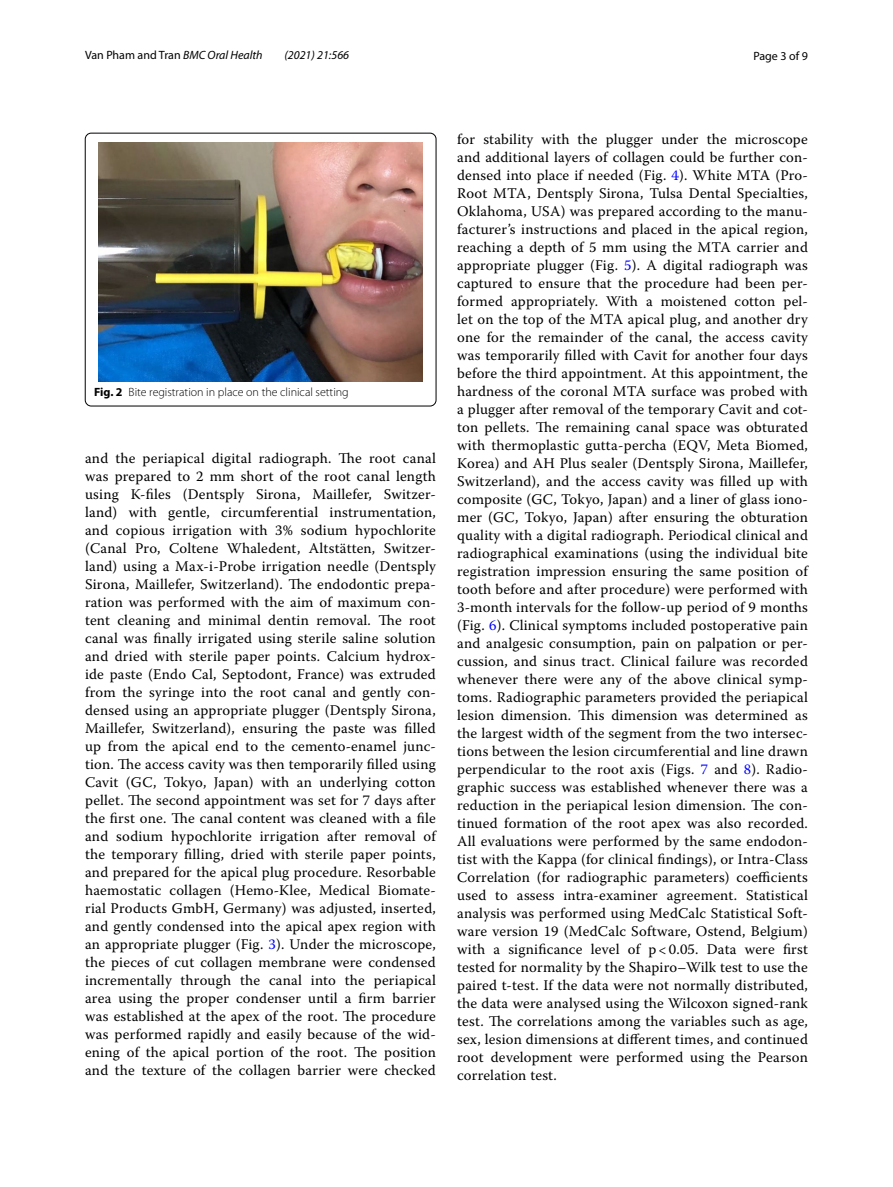
<style>
.page{position:relative;width:893px;height:1187px;background:#fff}
.page>*{position:absolute;margin:0;border:0;box-sizing:border-box;transform-origin:0 0}
.t1{font:14.7px/18px "Warnock Pro";letter-spacing:.015em;color:#000;text-align:justify}
.t2{font:300 12px "Myriad Pro";color:#000}
.t3{font:12px "Myriad Pro";color:#000}
.t4{font:italic 12px "Myriad Pro";color:#000}
.s1{font-style:italic}
.s2{font-weight:700}
.s3{color:#00f}
</style>
<div class="page">
<img style="left:99px;top:142px;width:323px;height:239px">
<div style="left:85px;top:133px;width:351px;height:273px;border:1px solid #000;border-radius:6px"></div>
<p class="t3" style="left:85px;top:48px;width:179px">Van Pham and Tran <span class="s1">BMC Oral Health</span></p>
<p class="t4" style="left:284px;top:48px;width:66px">(2021) 21:566</p>
<p class="t3" style="left:753px;top:48px;width:56px">Page 3 of 9</p>
<p class="t2" style="left:94px;top:386px;width:256px"><span class="s2">Fig. 2</span> Bite registration in place on the clinical setting</p>
<p class="t1" style="left:85px;top:448px;width:352px">and the periapical digital radiograph. The root canal was prepared to 2 mm short of the root canal length using K-files (Dentsply Sirona, Maillefer, Switzer&shy;land) with gentle, circumferential instrumentation, and copious irrigation with 3% sodium hypochlorite (Canal Pro, Coltene Whaledent, Altstätten, Switzer&shy;land) using a Max-i-Probe irrigation needle (Dentsply Sirona, Maillefer, Switzerland). The endodontic prepa&shy;ration was performed with the aim of maximum con&shy;tent cleaning and minimal dentin removal. The root canal was finally irrigated using sterile saline solution and dried with sterile paper points. Calcium hydrox&shy;ide paste (Endo Cal, Septodont, France) was extruded from the syringe into the root canal and gently con&shy;densed using an appropriate plugger (Dentsply Sirona, Maillefer, Switzerland), ensuring the paste was filled up from the apical end to the cemento-enamel junc&shy;tion. The access cavity was then temporarily filled using Cavit (GC, Tokyo, Japan) with an underlying cotton pellet. The second appointment was set for 7 days after the first one. The canal content was cleaned with a file and sodium hypochlorite irrigation after removal of the temporary filling, dried with sterile paper points, and prepared for the apical plug procedure. Resorbable haemostatic collagen (Hemo-Klee, Medical Biomate&shy;rial Products GmbH, Germany) was adjusted, inserted, and gently condensed into the apical apex region with an appropriate plugger (Fig. <span class="s3">3</span>). Under the microscope, the pieces of cut collagen membrane were condensed incrementally through the canal into the periapical area using the proper condenser until a firm barrier was established at the apex of the root. The procedure was performed rapidly and easily because of the wid&shy;ening of the apical portion of the root. The position and the texture of the collagen barrier were checked</p>
<p class="t1" style="left:457px;top:130px;width:352px">for stability with the plugger under the microscope and additional layers of collagen could be further con&shy;densed into place if needed (Fig. <span class="s3">4</span>). White MTA (Pro-Root MTA, Dentsply Sirona, Tulsa Dental Specialties, Oklahoma, USA) was prepared according to the manu&shy;facturer’s instructions and placed in the apical region, reaching a depth of 5 mm using the MTA carrier and appropriate plugger (Fig. <span class="s3">5</span>). A digital radiograph was captured to ensure that the procedure had been per&shy;formed appropriately. With a moistened cotton pel&shy;let on the top of the MTA apical plug, and another dry one for the remainder of the canal, the access cavity was temporarily filled with Cavit for another four days before the third appointment. At this appointment, the hardness of the coronal MTA surface was probed with a plugger after removal of the temporary Cavit and cot&shy;ton pellets. The remaining canal space was obturated with thermoplastic gutta-percha (EQV, Meta Biomed, Korea) and AH Plus sealer (Dentsply Sirona, Maillefer, Switzerland), and the access cavity was filled up with composite (GC, Tokyo, Japan) and a liner of glass iono&shy;mer (GC, Tokyo, Japan) after ensuring the obturation quality with a digital radiograph. Periodical clinical and radiographical examinations (using the individual bite registration impression ensuring the same position of tooth before and after procedure) were performed with 3-month intervals for the follow-up period of 9 months (Fig. <span class="s3">6</span>). Clinical symptoms included postoperative pain and analgesic consumption, pain on palpation or per&shy;cussion, and sinus tract. Clinical failure was recorded whenever there were any of the above clinical symp&shy;toms. Radiographic parameters provided the periapical lesion dimension. This dimension was determined as the largest width of the segment from the two intersec&shy;tions between the lesion circumferential and line drawn perpendicular to the root axis (Figs. <span class="s3">7</span> and <span class="s3">8</span>). Radio&shy;graphic success was established whenever there was a reduction in the periapical lesion dimension. The con&shy;tinued formation of the root apex was also recorded.<br>All evaluations were performed by the same endodon&shy;tist with the Kappa (for clinical findings), or Intra-Class Correlation (for radiographic parameters) coefficients used to assess intra-examiner agreement. Statistical analysis was performed using MedCalc Statistical Soft&shy;ware version 19 (MedCalc Software, Ostend, Belgium) with a significance level of p &lt; 0.05. Data were first tested for normality by the Shapiro–Wilk test to use the paired t-test. If the data were not normally distributed, the data were analysed using the Wilcoxon signed-rank test. The correlations among the variables such as age, sex, lesion dimensions at different times, and continued root development were performed using the Pearson correlation test.</p>
</div>
